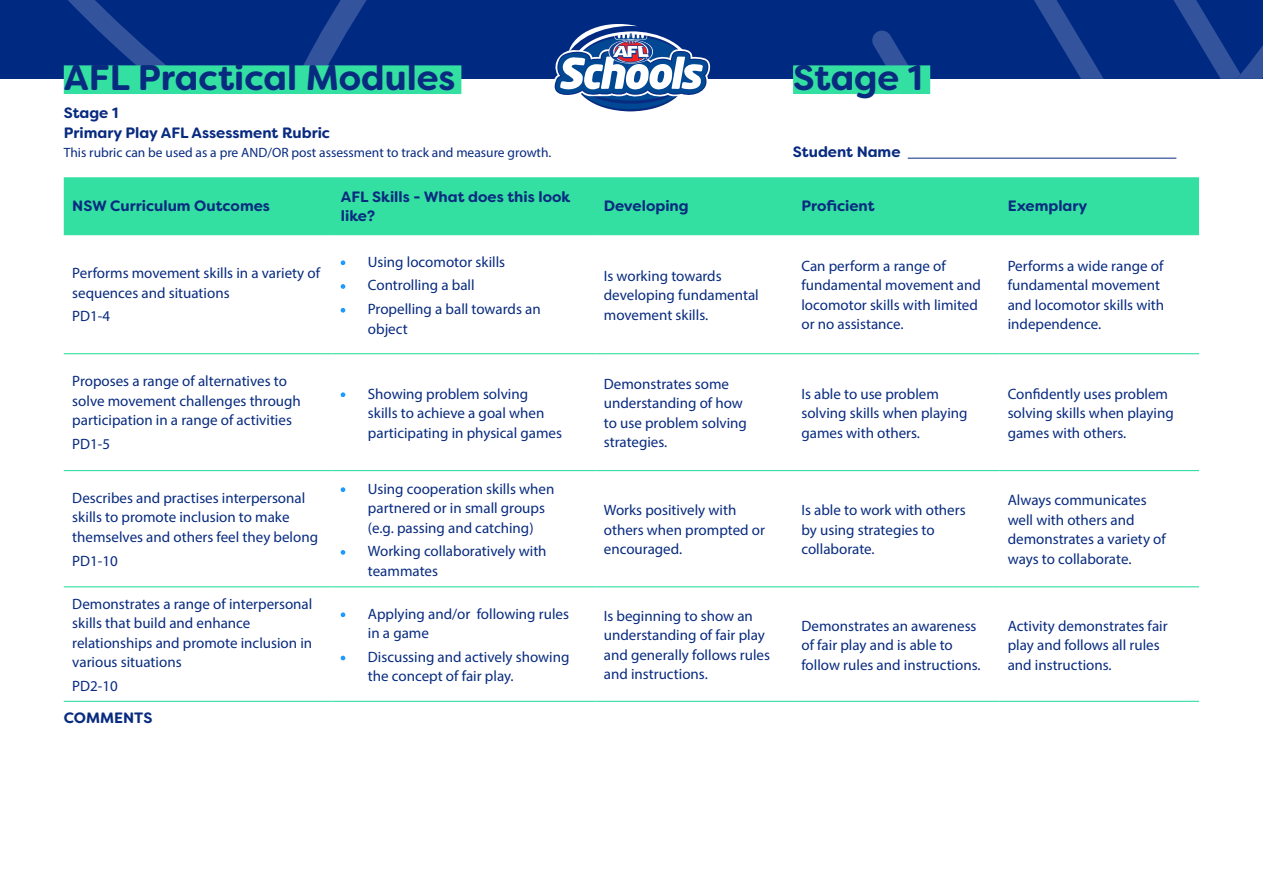
<style>
.page{position:relative;width:1263px;height:893px;background:#fff}
.page>*{position:absolute;margin:0;border:0;box-sizing:border-box;transform-origin:0 0}
.t1{font:700 35.7px "Filson Soft";color:#082b80}
.t2{font:15px/19.5px "Myriad Pro";color:#082b80}
.t3{font:700 15px/19.5px "Filson Soft";color:#082b80}
.t4{font:13.5px "Myriad Pro";color:#082b80}
.s1{color:#1c99ff}
</style>
<div class="page">
<div style="left:0;top:0;width:1263px;height:79px;background:#002982"></div>
<svg style="left:63px;top:0;width:399px;height:79px"></svg>
<svg style="left:872px;top:0;width:391px;height:79px"></svg>
<div style="left:64px;top:177px;width:1135px;height:57px;background:#33e0a1"></div>
<hr style="left:64px;top:234px;width:268px;height:1px;background:#33e0a1">
<hr style="left:332px;top:234px;width:263px;height:1px;background:#33e0a1">
<hr style="left:595px;top:234px;width:198px;height:1px;background:#33e0a1">
<hr style="left:793px;top:234px;width:206px;height:1px;background:#33e0a1">
<hr style="left:999px;top:234px;width:200px;height:1px;background:#33e0a1">
<hr style="left:64px;top:353px;width:268px;height:1px;background:#33e0a1">
<hr style="left:332px;top:353px;width:263px;height:1px;background:#33e0a1">
<hr style="left:595px;top:353px;width:198px;height:1px;background:#33e0a1">
<hr style="left:793px;top:353px;width:206px;height:1px;background:#33e0a1">
<hr style="left:999px;top:353px;width:200px;height:1px;background:#33e0a1">
<hr style="left:64px;top:470px;width:268px;height:1px;background:#33e0a1">
<hr style="left:332px;top:470px;width:263px;height:1px;background:#33e0a1">
<hr style="left:595px;top:470px;width:198px;height:1px;background:#33e0a1">
<hr style="left:793px;top:470px;width:206px;height:1px;background:#33e0a1">
<hr style="left:999px;top:470px;width:200px;height:1px;background:#33e0a1">
<hr style="left:64px;top:586px;width:268px;height:1px;background:#33e0a1">
<hr style="left:332px;top:586px;width:263px;height:1px;background:#33e0a1">
<hr style="left:595px;top:586px;width:198px;height:1px;background:#33e0a1">
<hr style="left:793px;top:586px;width:206px;height:1px;background:#33e0a1">
<hr style="left:999px;top:586px;width:200px;height:1px;background:#33e0a1">
<hr style="left:64px;top:701px;width:268px;height:1px;background:#33e0a1">
<hr style="left:332px;top:701px;width:263px;height:1px;background:#33e0a1">
<hr style="left:595px;top:701px;width:198px;height:1px;background:#33e0a1">
<hr style="left:793px;top:701px;width:206px;height:1px;background:#33e0a1">
<hr style="left:999px;top:701px;width:200px;height:1px;background:#33e0a1">
<svg style="left:554px;top:24px;width:156px;height:88px"></svg>
<div style="left:793px;top:65px;width:137px;height:29px;background:#33e0a1"></div>
<hr style="left:908px;top:158px;width:268px;height:1px;background:#082b80">
<div style="left:64px;top:65px;width:397px;height:29px;background:#33e0a1"></div>
<h1 class="t1" style="left:64px;top:54px;width:393px">AFL Practical Modules</h1>
<p class="t3" style="left:64px;top:103px;width:56px">Stage 1</p>
<h1 class="t1" style="left:793px;top:54px;width:131px">Stage 1</h1>
<p class="t3" style="left:64px;top:123px;width:268px">Primary Play AFL Assessment Rubric</p>
<p class="t4" style="left:64px;top:144px;width:489px">This rubric can be used as a pre AND/OR post assessment to track and measure growth.</p>
<p class="t3" style="left:793px;top:142px;width:109px">Student Name</p>
<p class="t3" style="left:72px;top:196px;width:199px">NSW Curriculum Outcomes</p>
<p class="t3" style="left:341px;top:187px;width:231px">AFL Skills - What does this look like?</p>
<p class="t3" style="left:604px;top:196px;width:86px">Developing</p>
<p class="t3" style="left:801px;top:196px;width:75px">Proficient</p>
<p class="t3" style="left:1008px;top:196px;width:81px">Exemplary</p>
<p class="t2" style="left:72px;top:263px;width:249px">Performs movement skills in a variety of sequences and situations</p>
<p class="t2" style="left:72px;top:306px;width:39px">PD1-4</p>
<p class="t2" style="left:72px;top:371px;width:230px">Proposes a range of alternatives to solve movement challenges through participation in a range of activities</p>
<p class="t2" style="left:72px;top:434px;width:39px">PD1-5</p>
<p class="t2" style="left:72px;top:488px;width:247px">Describes and practises interpersonal skills to promote inclusion to make themselves and others feel they belong</p>
<p class="t2" style="left:72px;top:551px;width:47px">PD1-10</p>
<p class="t2" style="left:72px;top:594px;width:242px">Demonstrates a range of interpersonal skills that build and enhance relationships and promote inclusion in various situations</p>
<p class="t2" style="left:72px;top:676px;width:47px">PD2-10</p>
<p class="t3" style="left:64px;top:708px;width:90px">COMMENTS</p>
<p class="t2" style="left:341px;top:252px;width:166px"><span class="s1">•</span> Using locomotor skills</p>
<p class="t2" style="left:341px;top:275px;width:135px"><span class="s1">•</span> Controlling a ball</p>
<p class="t2" style="left:368px;top:299px;width:174px;text-indent:-27px"><span class="s1">•</span> Propelling a ball towards an object</p>
<p class="t2" style="left:604px;top:266px;width:156px">Is working towards developing fundamental movement skills.</p>
<p class="t2" style="left:801px;top:256px;width:181px">Can perform a range of fundamental movement and locomotor skills with limited or no assistance.</p>
<p class="t2" style="left:1008px;top:256px;width:158px">Performs a wide range of fundamental movement and locomotor skills with independence.</p>
<p class="t2" style="left:368px;top:384px;width:196px;text-indent:-27px"><span class="s1">•</span> Showing problem solving<br>skills to achieve a goal when participating in physical games</p>
<p class="t2" style="left:604px;top:374px;width:145px">Demonstrates some understanding of how to use problem solving strategies.</p>
<p class="t2" style="left:801px;top:384px;width:168px">Is able to use problem solving skills when playing games with others.</p>
<p class="t2" style="left:1008px;top:384px;width:168px">Confidently uses problem solving skills when playing games with others.</p>
<p class="t2" style="left:368px;top:479px;width:188px;text-indent:-27px"><span class="s1">•</span> Using cooperation skills when partnered or in small groups (e.g. passing and catching)</p>
<p class="t2" style="left:368px;top:541px;width:180px;text-indent:-27px"><span class="s1">•</span> Working collaboratively with teammates</p>
<p class="t2" style="left:368px;top:604px;width:203px;text-indent:-27px"><span class="s1">•</span> Applying and/or following rules in a game</p>
<p class="t2" style="left:368px;top:647px;width:203px;text-indent:-27px"><span class="s1">•</span> Discussing and actively showing the concept of fair play.</p>
<p class="t2" style="left:604px;top:500px;width:163px">Works positively with others when prompted or encouraged.</p>
<p class="t2" style="left:801px;top:500px;width:166px">Is able to work with others by using strategies to collaborate.</p>
<p class="t2" style="left:1008px;top:490px;width:160px">Always communicates well with others and demonstrates a variety of ways to collaborate.</p>
<p class="t2" style="left:604px;top:606px;width:168px">Is beginning to show an understanding of fair play and generally follows rules and instructions.</p>
<p class="t2" style="left:801px;top:616px;width:181px">Demonstrates an awareness of fair play and is able to follow rules and instructions.</p>
<p class="t2" style="left:1008px;top:616px;width:161px">Activity demonstrates fair play and follows all rules and instructions.</p>
</div>
